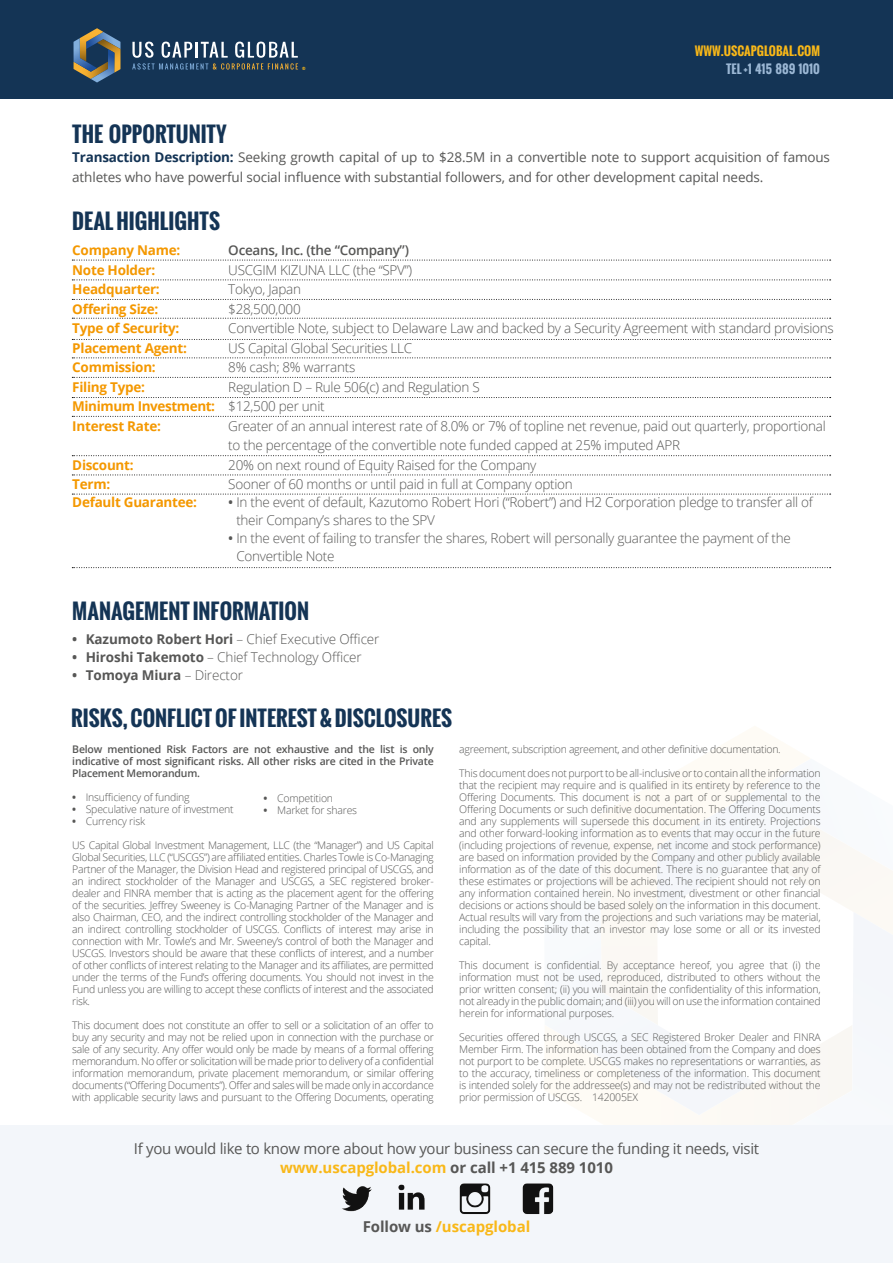
<style>
.page{position:relative;width:893px;height:1263px;background:#fff}
.page>*{position:absolute;margin:0;border:0;box-sizing:border-box;transform-origin:0 0}
.t1{font:700 21px "Oswald";color:#143455}
.t2{font:15px/19.5px "Open Sans";letter-spacing:-.02em;color:#575756;text-align:center}
.t3{font:700 15px "Open Sans";letter-spacing:-.005em;color:#f9b818}
.t4{font:300 13.5px/19.5px "Open Sans";letter-spacing:-.02em;color:#575756}
.t5{font:13.5px/19.5px "Open Sans";letter-spacing:-.01em;color:#575756}
.t6{font:700 13.5px "Open Sans";letter-spacing:-.02em;color:#f49800}
.t7{font:600 13.5px "Open Sans";letter-spacing:-.02em;color:#575756}
.t8{font:700 13.5px "Open Sans";letter-spacing:-.01em;color:#575756}
.t9{font:700 12px "Oswald";color:#f9b818}
.t10{font:700 12px "Oswald";color:#9bb7d4}
.t11{font:300 10.5px/12px "Open Sans";letter-spacing:-.02em;color:#575756;text-align:justify}
.t12{font:600 10.5px/12px "Open Sans";letter-spacing:-.02em;color:#575756;text-align:justify}
.t13{font:700 4.5px "Oswald";color:#f9b818}
.s1{font-weight:700;color:#143455}
.s2{font-weight:700;color:#f49800}
.s3{font-weight:600}
.s4{font-weight:700}
.s5{font-weight:300}
.s6{font-weight:700;color:#f9b818}
.s7{color:#575756}
</style>
<div class="page">
<svg style="left:601px;top:824px;width:292px;height:301px"></svg>
<div style="left:0;top:1125px;width:893px;height:138px;background:#f3f6fa"></div>
<img style="left:342px;top:1183px;width:212px;height:31px">
<div style="left:0;top:0;width:893px;height:99px;background:#143455"></div>
<svg style="left:74px;top:28px;width:46px;height:55px"></svg>
<svg style="left:132px;top:42px;width:166px;height:28px"></svg>
<svg style="left:72px;top:260px;width:759px;height:1px"></svg>
<svg style="left:72px;top:280px;width:759px;height:1px"></svg>
<svg style="left:72px;top:318px;width:759px;height:1px"></svg>
<svg style="left:72px;top:299px;width:759px;height:1px"></svg>
<svg style="left:72px;top:339px;width:759px;height:1px"></svg>
<svg style="left:72px;top:377px;width:759px;height:1px"></svg>
<svg style="left:72px;top:357px;width:759px;height:1px"></svg>
<svg style="left:72px;top:416px;width:759px;height:1px"></svg>
<svg style="left:72px;top:397px;width:759px;height:1px"></svg>
<svg style="left:72px;top:475px;width:759px;height:1px"></svg>
<svg style="left:72px;top:455px;width:759px;height:1px"></svg>
<svg style="left:72px;top:494px;width:759px;height:1px"></svg>
<svg style="left:72px;top:567px;width:759px;height:1px"></svg>
<p class="t13" style="left:302px;top:64px;width:5px">®</p>
<p class="t9" style="left:695px;top:42px;width:127px">WWW.USCAPGLOBAL.COM</p>
<p class="t10" style="left:726px;top:60px;width:95px">TEL +1 415 889 1010</p>
<h1 class="t1" style="left:72px;top:118px;width:156px">THE OPPORTUNITY</h1>
<p class="t5" style="left:72px;top:147px;width:759px"><span class="s1">Transaction Description:</span> Seeking growth capital of up to $28.5M in a convertible note to support acquisition of famous athletes who have powerful social influence with substantial followers, and for other development capital needs.</p>
<h1 class="t1" style="left:72px;top:205px;width:149px">DEAL HIGHLIGHTS</h1>
<p class="t6" style="left:72px;top:241px;width:109px">Company Name:</p>
<p class="t7" style="left:228px;top:241px;width:182px">Oceans, Inc. (the “Company”)</p>
<p class="t6" style="left:72px;top:260px;width:85px">Note Holder:</p>
<p class="t4" style="left:228px;top:260px;width:185px">USCGIM KIZUNA LLC (the “SPV”)</p>
<p class="t6" style="left:72px;top:280px;width:89px">Headquarter:</p>
<p class="t4" style="left:228px;top:279px;width:74px">Tokyo, Japan</p>
<p class="t6" style="left:72px;top:299px;width:88px">Offering Size:</p>
<p class="t4" style="left:228px;top:299px;width:74px">$28,500,000</p>
<p class="t6" style="left:72px;top:319px;width:109px">Type of Security:</p>
<p class="t4" style="left:228px;top:318px;width:607px">Convertible Note, subject to Delaware Law and backed by a Security Agreement with standard provisions</p>
<p class="t6" style="left:72px;top:338px;width:116px">Placement Agent:</p>
<p class="t4" style="left:228px;top:338px;width:186px">US Capital Global Securities LLC</p>
<p class="t6" style="left:72px;top:358px;width:85px">Commission:</p>
<p class="t4" style="left:228px;top:357px;width:128px">8% cash; 8% warrants</p>
<p class="t6" style="left:72px;top:377px;width:74px">Filing Type:</p>
<p class="t4" style="left:72px;top:377px;width:409px;text-indent:156px">Regulation D – Rule 506(c) and Regulation S<br><span class="s2">Minimum Investment:</span> $12,500 per unit<br><span class="s2">Interest Rate:</span></p>
<p class="t4" style="left:228px;top:416px;width:599px">Greater of an annual interest rate of 8.0% or 7% of topline net revenue, paid out quarterly, proportional to the percentage of the convertible note funded capped at 25% imputed APR</p>
<p class="t6" style="left:72px;top:455px;width:63px">Discount:</p>
<p class="t4" style="left:228px;top:455px;width:310px">20% on next round of Equity Raised for the Company</p>
<p class="t6" style="left:72px;top:475px;width:39px">Term:</p>
<p class="t4" style="left:228px;top:474px;width:346px">Sooner of 60 months or until paid in full at Company option</p>
<p class="t6" style="left:72px;top:493px;width:126px">Default Guarantee:</p>
<p class="t4" style="left:236px;top:493px;width:578px;line-height:18px;text-indent:-8px"><span class="s3">•</span> In the event of default, Kazutomo Robert Hori (“Robert”) and H2 Corporation pledge to transfer all of their Company’s shares to the SPV</p>
<p class="t4" style="left:236px;top:529px;width:556px;line-height:18px;text-indent:-8px"><span class="s3">•</span> In the event of failing to transfer the shares, Robert will personally guarantee the payment of the<br>Convertible Note</p>
<h1 class="t1" style="left:72px;top:596px;width:238px">MANAGEMENT INFORMATION</h1>
<p class="t4" style="left:72px;top:629px;width:309px"><span class="s4">• Kazumoto Robert Hori</span> – Chief Executive Officer</p>
<p class="t4" style="left:72px;top:647px;width:291px"><span class="s4">• Hiroshi Takemoto</span> – Chief Technology Officer</p>
<p class="t8" style="left:72px;top:665px;width:172px">• Tomoya Miura <span class="s5">– Director</span></p>
<h1 class="t1" style="left:71px;top:702px;width:382px">RISKS, CONFLICT OF INTEREST &amp; DISCLOSURES</h1>
<p class="t12" style="left:72px;top:743px;width:363px">Below mentioned Risk Factors are not exhaustive and the list is only indicative of most significant risks. All other risks are cited in the Private Placement Memorandum.</p>
<p class="t11" style="left:72px;top:791px;width:119px"><span class="s4">•</span> Insufficiency of funding</p>
<p class="t11" style="left:72px;top:803px;width:163px"><span class="s4">•</span> Speculative nature of investment</p>
<p class="t11" style="left:72px;top:815px;width:74px"><span class="s4">•</span> Currency risk</p>
<p class="t11" style="left:72px;top:839px;width:363px">US Capital Global Investment Management, LLC (the “Manager”) and US Capital Global Securities, LLC (“USCGS”) are affiliated entities. Charles Towle is Co-Managing Partner of the Manager, the Division Head and registered principal of USCGS, and an indirect stockholder of the Manager and USCGS, a SEC registered broker&shy;dealer and FINRA member that is acting as the placement agent for the offering of the securities. Jeffrey Sweeney is Co-Managing Partner of the Manager and is also Chairman, CEO, and the indirect controlling stockholder of the Manager and an indirect controlling stockholder of USCGS. Conflicts of interest may arise in connection with Mr. Towle’s and Mr. Sweeney’s control of both the Manager and USCGS. Investors should be aware that these conflicts of interest, and a number of other conflicts of interest relating to the Manager and its affiliates, are permitted under the terms of the Fund’s offering documents. You should not invest in the Fund unless you are willing to accept these conflicts of interest and the associated risk.</p>
<p class="t11" style="left:72px;top:1019px;width:363px">This document does not constitute an offer to sell or a solicitation of an offer to buy any security and may not be relied upon in connection with the purchase or sale of any security. Any offer would only be made by means of a formal offering memorandum. No offer or solicitation will be made prior to delivery of a confidential information memorandum, private placement memorandum, or similar offering documents (“Offering Documents”). Offer and sales will be made only in accordance with applicable security laws and pursuant to the Offering Documents, operating</p>
<p class="t11" style="left:264px;top:792px;width:71px"><span class="s4">•</span> Competition</p>
<p class="t11" style="left:264px;top:804px;width:95px"><span class="s4">•</span> Market for shares</p>
<p class="t11" style="left:459px;top:743px;width:323px">agreement, subscription agreement, and other definitive documentation.</p>
<p class="t11" style="left:459px;top:767px;width:363px">This document does not purport to be all-inclusive or to contain all the information that the recipient may require and is qualified in its entirety by reference to the Offering Documents. This document is not a part of or supplemental to the Offering Documents or such definitive documentation. The Offering Documents and any supplements will supersede this document in its entirety. Projections and other forward-looking information as to events that may occur in the future (including projections of revenue, expense, net income and stock performance) are based on information provided by the Company and other publicly available information as of the date of this document. There is no guarantee that any of these estimates or projections will be achieved. The recipient should not rely on any information contained herein. No investment, divestment or other financial decisions or actions should be based solely on the information in this document.<br>Actual results will vary from the projections and such variations may be material, including the possibility that an investor may lose some or all or its invested capital.</p>
<p class="t11" style="left:459px;top:959px;width:363px">This document is confidential. By acceptance hereof, you agree that (i) the information must not be used, reproduced, distributed to others without the prior written consent; (ii) you will maintain the confidentiality of this information, not already in the public domain; and (iii) you will on use the information contained herein for informational purposes.</p>
<p class="t11" style="left:459px;top:1031px;width:363px">Securities offered through USCGS, a SEC Registered Broker Dealer and FINRA Member Firm. The information has been obtained from the Company and does not purport to be complete. USCGS makes no representations or warranties, as to the accuracy, timeliness or completeness of the information. This document is intended solely for the addressee(s) and may not be redistributed without the prior permission of USCGS. 142005EX</p>
<h2 class="t2" style="left:134px;top:1138px;width:627px">If you would like to know more about how your business can secure the funding it needs, visit <span class="s6">www.uscapglobal.com</span> <span class="s4">or call +1 415 889 1010</span></h2>
<h2 class="t3" style="left:363px;top:1216px;width:169px"><span class="s7">Follow us</span> /uscapglobal</h2>
</div>
